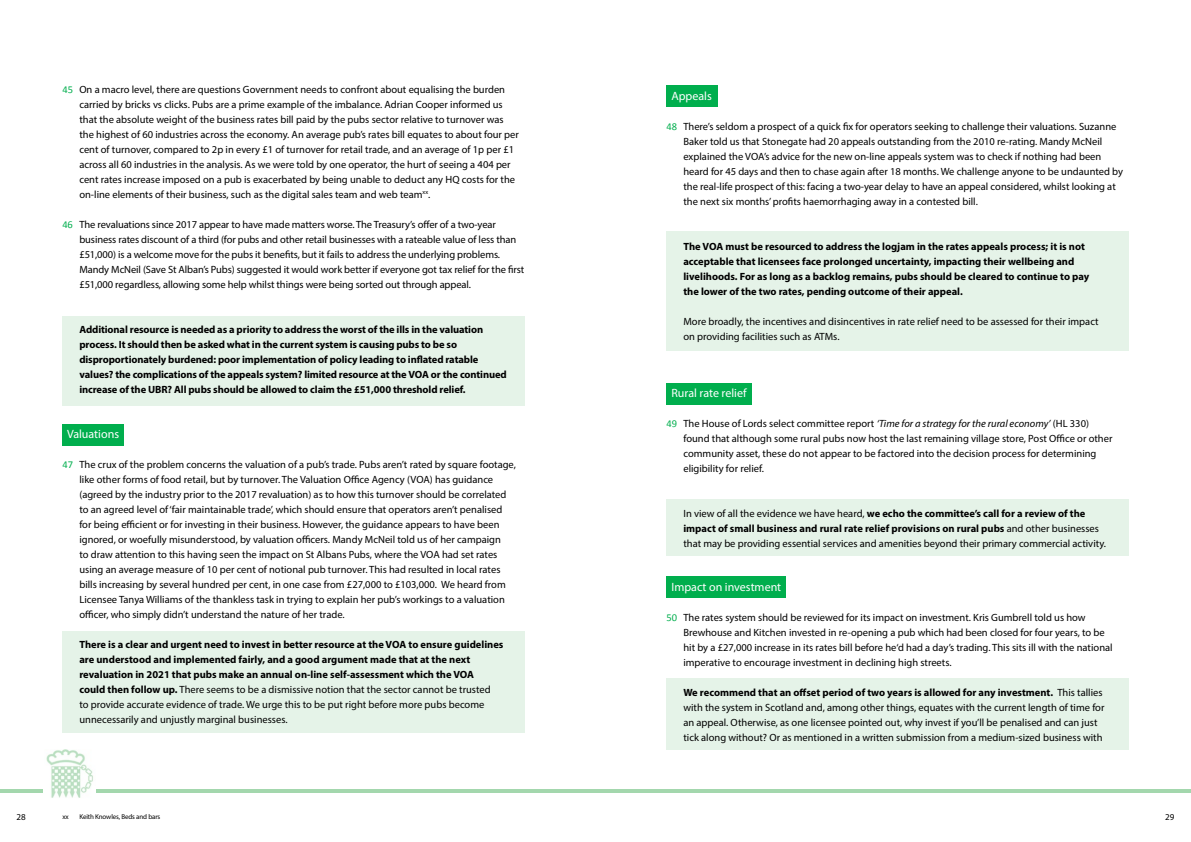
<style>
.page{position:relative;width:1191px;height:842px;background:#fff}
.page>*{position:absolute;margin:0;border:0;box-sizing:border-box;transform-origin:0 0}
.t1{font:12px "Myriad Pro";color:#fff}
.t2{font:10.5px/15px "Myriad Pro";color:#000}
.t3{font:700 10.5px/15px "Myriad Pro";letter-spacing:-.005em;color:#000}
.t4{font:9px "Myriad Pro";color:#000}
.t5{font:7px "Myriad Pro";letter-spacing:-.02em;color:#000}
.s1{font-family:"Calibri";color:#00ae4d}
.s2{font-weight:400}
.s3{font-style:italic}
.s4{font-weight:700}
</style>
<div class="page">
<hr style="left:0;top:789px;width:43px;height:3px;background:#7cc68a">
<hr style="left:96px;top:789px;width:1095px;height:3px;background:#7cc68a">
<img style="left:46px;top:750px;width:47px;height:48px">
<div style="left:666px;top:679px;width:462px;height:71px;background:#e5f3e8"></div>
<div style="left:62px;top:631px;width:462px;height:102px;background:#e5f3e8"></div>
<div style="left:62px;top:424px;width:62px;height:21px;background:#00ae4d"></div>
<div style="left:62px;top:317px;width:462px;height:89px;background:#e5f3e8"></div>
<div style="left:666px;top:499px;width:462px;height:57px;background:#e5f3e8"></div>
<div style="left:666px;top:577px;width:119px;height:21px;background:#00ae4d"></div>
<div style="left:666px;top:232px;width:462px;height:119px;background:#e5f3e8"></div>
<div style="left:666px;top:85px;width:51px;height:22px;background:#00ae4d"></div>
<div style="left:666px;top:383px;width:85px;height:21px;background:#00ae4d"></div>
<p class="t2" style="left:79px;top:82px;width:441px;text-indent:-17px"><span class="s1">45</span> On a macro level, there are questions Government needs to confront about equalising the burden carried by bricks vs clicks. Pubs are a prime example of the imbalance. Adrian Cooper informed us that the absolute weight of the business rates bill paid by the pubs sector relative to turnover was the highest of 60 industries across the economy. An average pub’s rates bill equates to about four per cent of turnover, compared to 2p in every £1 of turnover for retail trade, and an average of 1p per £1 across all 60 industries in the analysis. As we were told by one operator, the hurt of seeing a 404 per cent rates increase imposed on a pub is exacerbated by being unable to deduct any HQ costs for the on-line elements of their business, such as the digital sales team and web team<sup>xx</sup>.</p>
<p class="t2" style="left:79px;top:217px;width:446px;text-indent:-17px"><span class="s1">46</span> The revaluations since 2017 appear to have made matters worse. The Treasury’s offer of a two-year business rates discount of a third (for pubs and other retail businesses with a rateable value of less than £51,000) is a welcome move for the pubs it benefits, but it fails to address the underlying problems.<br>Mandy McNeil (Save St Alban’s Pubs) suggested it would work better if everyone got tax relief for the first £51,000 regardless, allowing some help whilst things were being sorted out through appeal.</p>
<p class="t3" style="left:79px;top:322px;width:429px">Additional resource is needed as a priority to address the worst of the ills in the valuation process. It should then be asked what in the current system is causing pubs to be so disproportionately burdened: poor implementation of policy leading to inflated ratable values? the complications of the appeals system? limited resource at the VOA or the continued increase of the UBR? All pubs should be allowed to claim the £51,000 threshold relief.</p>
<p class="t1" style="left:67px;top:426px;width:54px">Valuations</p>
<p class="t2" style="left:79px;top:457px;width:438px;text-indent:-17px"><span class="s1">47</span> The crux of the problem concerns the valuation of a pub’s trade. Pubs aren’t rated by square footage, like other forms of food retail, but by turnover. The Valuation Office Agency (VOA) has guidance (agreed by the industry prior to the 2017 revaluation) as to how this turnover should be correlated to an agreed level of ‘fair maintainable trade’, which should ensure that operators aren’t penalised for being efficient or for investing in their business. However, the guidance appears to have been ignored, or woefully misunderstood, by valuation officers. Mandy McNeil told us of her campaign<br>to draw attention to this having seen the impact on St Albans Pubs, where the VOA had set rates using an average measure of 10 per cent of notional pub turnover. This had resulted in local rates bills increasing by several hundred per cent, in one case from £27,000 to £103,000. We heard from Licensee Tanya Williams of the thankless task in trying to explain her pub’s workings to a valuation officer, who simply didn’t understand the nature of her trade.</p>
<p class="t3" style="left:79px;top:637px;width:425px">There is a clear and urgent need to invest in better resource at the VOA to ensure guidelines are understood and implemented fairly, and a good argument made that at the next revaluation in 2021 that pubs make an annual on-line self-assessment which the VOA<br>could then follow up. <span class="s2">There seems to be a dismissive notion that the sector cannot be trusted<br>to provide accurate evidence of trade. We urge this to be put right before more pubs become unnecessarily and unjustly marginal businesses.</span></p>
<p class="t1" style="left:671px;top:88px;width:42px">Appeals</p>
<p class="t2" style="left:683px;top:119px;width:441px;text-indent:-17px"><span class="s1">48</span> There’s seldom a prospect of a quick fix for operators seeking to challenge their valuations. Suzanne Baker told us that Stonegate had 20 appeals outstanding from the 2010 re-rating. Mandy McNeil explained the VOA’s advice for the new on-line appeals system was to check if nothing had been heard for 45 days and then to chase again after 18 months. We challenge anyone to be undaunted by the real-life prospect of this: facing a two-year delay to have an appeal considered, whilst looking at the next six months’ profits haemorrhaging away in a contested bill.</p>
<p class="t3" style="left:683px;top:239px;width:407px">The VOA must be resourced to address the logjam in the rates appeals process; it is not acceptable that licensees face prolonged uncertainty, impacting their wellbeing and livelihoods. For as long as a backlog remains, pubs should be cleared to continue to pay the lower of the two rates, pending outcome of their appeal.</p>
<p class="t2" style="left:683px;top:314px;width:417px">More broadly, the incentives and disincentives in rate relief need to be assessed for their impact on providing facilities such as ATMs.</p>
<p class="t1" style="left:671px;top:385px;width:77px">Rural rate relief</p>
<p class="t2" style="left:683px;top:416px;width:430px;text-indent:-17px"><span class="s1">49</span> The House of Lords select committee report <span class="s3">‘Time for a strategy for the rural economy’</span> (HL 330) found that although some rural pubs now host the last remaining village store, Post Office or other community asset, these do not appear to be factored into the decision process for determining eligibility for relief.</p>
<p class="t2" style="left:683px;top:506px;width:424px">In view of all the evidence we have heard, <span class="s4">we echo the committee’s call for a review of the impact of small business and rural rate relief provisions on rural pubs</span> and other businesses that may be providing essential services and amenities beyond their primary commercial activity.</p>
<p class="t1" style="left:671px;top:580px;width:111px">Impact on investment</p>
<p class="t2" style="left:683px;top:610px;width:431px;text-indent:-17px"><span class="s1">50</span> The rates system should be reviewed for its impact on investment. Kris Gumbrell told us how Brewhouse and Kitchen invested in re-opening a pub which had been closed for four years, to be hit by a £27,000 increase in its rates bill before he‘d had a day’s trading. This sits ill with the national imperative to encourage investment in declining high streets.</p>
<p class="t2" style="left:683px;top:685px;width:422px"><span class="s4">We recommend that an offset period of two years is allowed for any investment.</span> This tallies with the system in Scotland and, among other things, equates with the current length of time for an appeal. Otherwise, as one licensee pointed out, why invest if you’ll be penalised and can just tick along without? Or as mentioned in a written submission from a medium-sized business with</p>
<p class="t4" style="left:17px;top:811px;width:11px">28</p>
<p class="t4" style="left:1165px;top:811px;width:11px">29</p>
<p class="t5" style="left:62px;top:813px;width:8px">xx</p>
<p class="t5" style="left:79px;top:813px;width:82px">Keith Knowles, Beds and bars</p>
</div>
